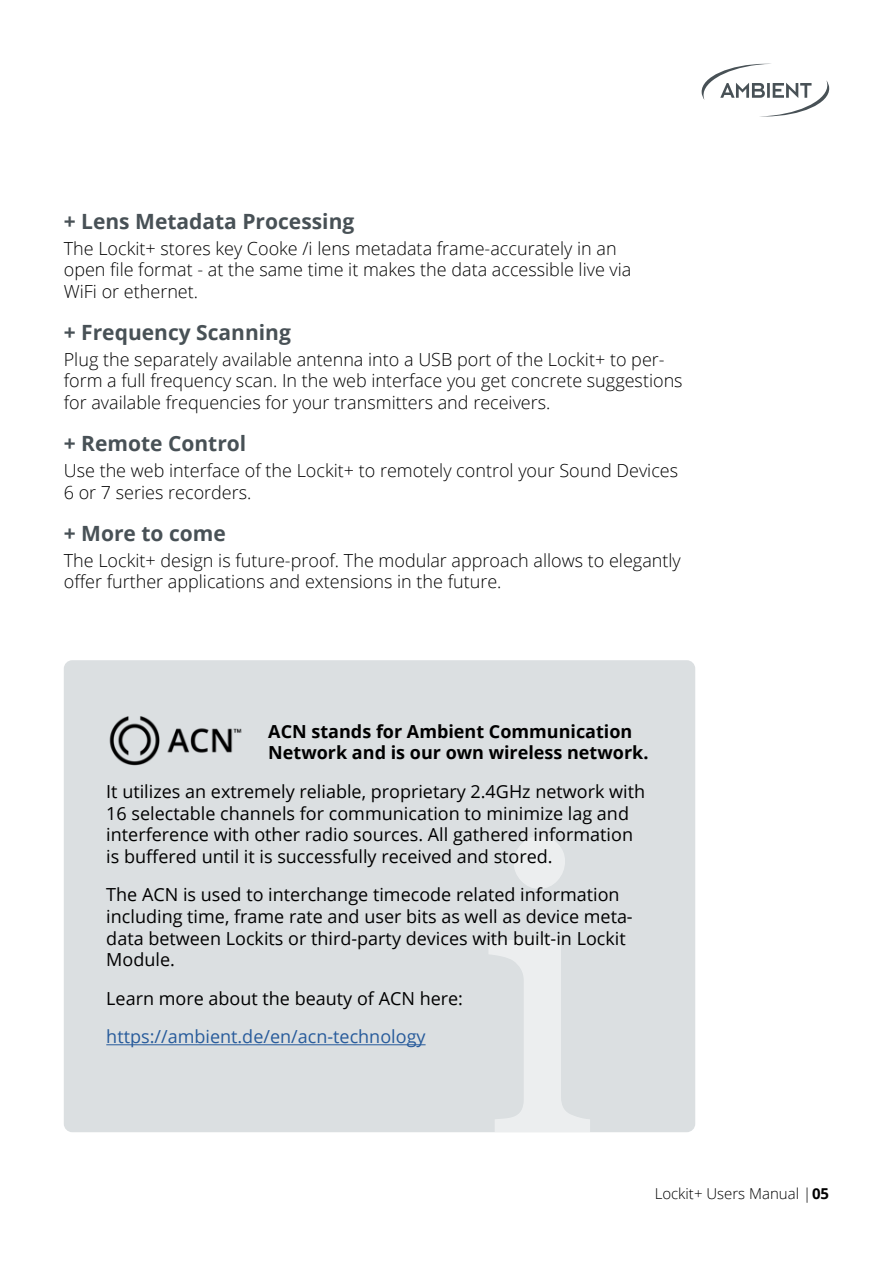
<style>
.page{position:relative;width:893px;height:1263px;background:#fff}
.page>*{position:absolute;margin:0;border:0;box-sizing:border-box;transform-origin:0 0}
.t1{font:700 21px "Open Sans";color:#485156}
.t2{font:300 18px/21.6px "Open Sans";color:#000}
.t3{font:18px/21.6px "Open Sans";color:#000}
.t4{font:700 18px/21.6px "Open Sans";color:#000}
.t5{font:18px "Open Sans";color:#275b9b}
.t6{font:300 15px "Open Sans";color:#000}
.s1{font-weight:700}
</style>
<div class="page">
<svg style="left:701px;top:64px;width:129px;height:52px"></svg>
<div style="left:64px;top:660px;width:631px;height:472px;background:#dbdfe1;border-radius:9px"></div>
<svg style="left:489px;top:836px;width:101px;height:296px"></svg>
<hr style="left:106px;top:1044px;width:320px;height:1px;background:#275b9b">
<img style="left:109px;top:716px;width:133px;height:50px">
<p class="t1" style="left:64px;top:206px;width:292px">+ Lens Metadata Processing</p>
<p class="t2" style="left:64px;top:237px;width:569px">The Lockit+ stores key Cooke /i lens metadata frame-accurately in an open file format - at the same time it makes the data accessible live via<br>WiFi or ethernet.</p>
<p class="t1" style="left:64px;top:317px;width:229px">+ Frequency Scanning</p>
<p class="t2" style="left:64px;top:348px;width:620px">Plug the separately available antenna into a USB port of the Lockit+ to per&shy;form a full frequency scan. In the web interface you get concrete suggestions for available frequencies for your transmitters and receivers.</p>
<p class="t1" style="left:64px;top:429px;width:184px">+ Remote Control</p>
<p class="t2" style="left:64px;top:459px;width:616px">Use the web interface of the Lockit+ to remotely control your Sound Devices<br>6 or 7 series recorders.</p>
<p class="t1" style="left:64px;top:518px;width:164px">+ More to come</p>
<p class="t2" style="left:64px;top:549px;width:619px">The Lockit+ design is future-proof. The modular approach allows to elegantly offer further applications and extensions in the future.</p>
<p class="t4" style="left:268px;top:720px;width:382px">ACN stands for Ambient Communication<br>Network and is our own wireless network.</p>
<p class="t3" style="left:106px;top:780px;width:540px">It utilizes an extremely reliable, proprietary 2.4GHz network with 16 selectable channels for communication to minimize lag and interference with other radio sources. All gathered information is buffered until it is successfully received and stored.</p>
<p class="t3" style="left:106px;top:883px;width:528px">The ACN is used to interchange timecode related information including time, frame rate and user bits as well as device meta&shy;data between Lockits or third-party devices with built-in Lockit Module.</p>
<p class="t3" style="left:106px;top:987px;width:358px">Learn more about the beauty of ACN here:</p>
<p class="t5" style="left:106px;top:1024px;width:321px">https://ambient.de/en/acn-technology</p>
<p class="t6" style="left:655px;top:1183px;width:176px">Lockit+ Users Manual |<span class="s1">05</span></p>
</div>
